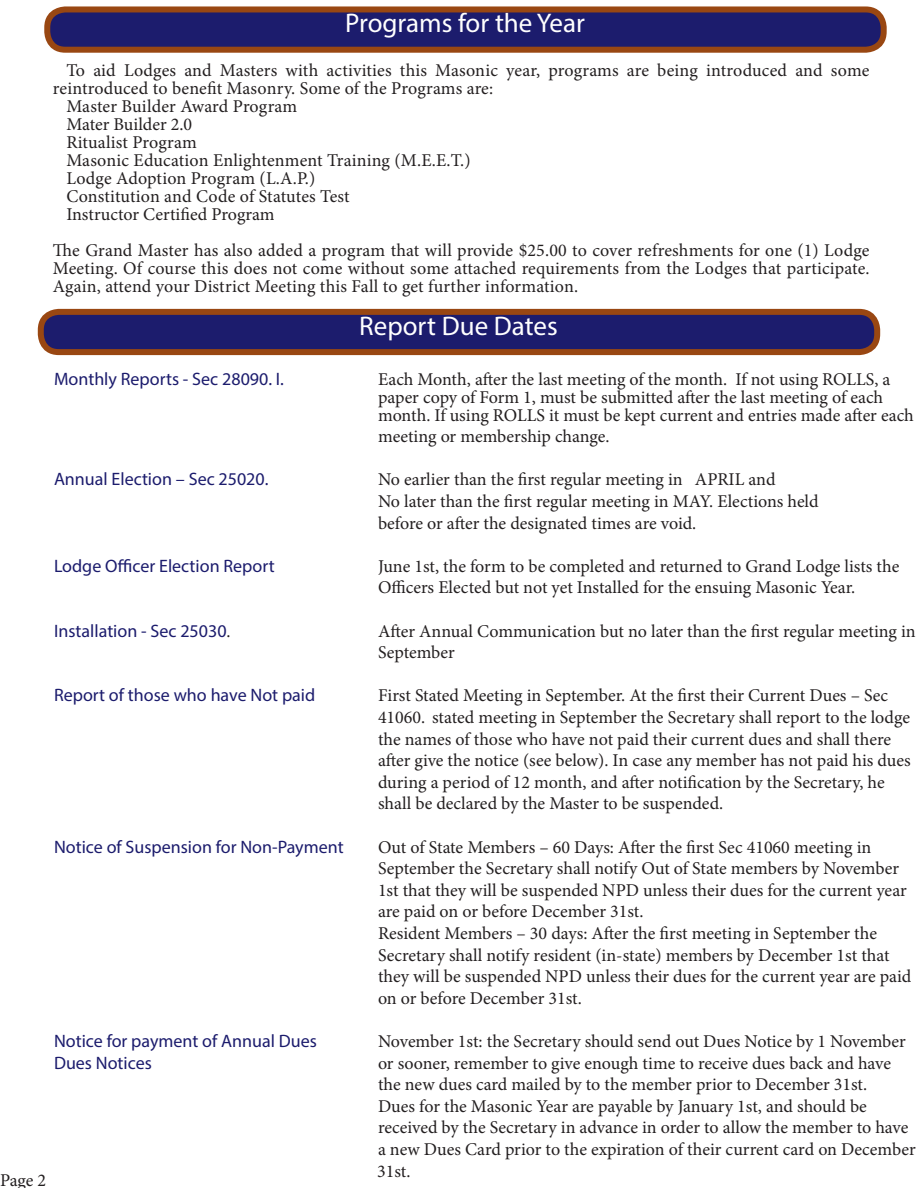
<style>
.page{position:relative;width:918px;height:1188px;background:#fff}
.page>*{position:absolute;margin:0;border:0;box-sizing:border-box;transform-origin:0 0}
.t1{font:27px "Myriad Pro";color:#fff}
.t2{font:18px/21.6px "Minion Pro";color:#231f20}
.t3{font:18px "Myriad Pro";color:#1c1c6d}
.s1{font-family:"Minion Pro";color:#231f20}
</style>
<div class="page">
<div style="left:47px;top:9px;width:837px;height:41px;background:#1c1c6d;border-radius:18px"></div>
<div style="left:44px;top:6px;width:843px;height:47px;border:6px solid #994712;border-radius:18px"></div>
<div style="left:41px;top:312px;width:836px;height:40px;background:#1c1c6d;border-radius:18px"></div>
<div style="left:38px;top:309px;width:842px;height:46px;border:6px solid #994712;border-radius:18px"></div>
<h1 class="t1" style="left:345px;top:6px;width:241px">Programs for the Year</h1>
<p class="t2" style="left:66px;top:60px;width:805px">To aid Lodges and Masters with activities this Masonic year, programs are being introduced and some</p>
<p class="t2" style="left:53px;top:78px;width:442px">reintroduced to benefit Masonry. Some of the Programs are:</p>
<p class="t2" style="left:66px;top:96px;width:232px">Master Builder Award Program</p>
<p class="t2" style="left:66px;top:114px;width:127px">Mater Builder 2.0</p>
<p class="t2" style="left:66px;top:132px;width:132px">Ritualist Program</p>
<p class="t2" style="left:66px;top:150px;width:406px">Masonic Education Enlightenment Training (M.E.E.T.)</p>
<p class="t2" style="left:66px;top:168px;width:250px">Lodge Adoption Program (L.A.P.)</p>
<p class="t2" style="left:66px;top:186px;width:285px">Constitution and Code of Statutes Test</p>
<p class="t2" style="left:66px;top:204px;width:210px">Instructor Certified Program</p>
<p class="t2" style="left:53px;top:242px;width:818px;line-height:18px;text-align:justify">The Grand Master has also added a program that will provide $25.00 to cover refreshments for one (1) Lodge Meeting. Of course this does not come without some attached requirements from the Lodges that participate.<br>Again, attend your District Meeting this Fall to get further information.</p>
<h1 class="t1" style="left:359px;top:309px;width:200px">Report Due Dates</h1>
<p class="t2" style="left:0;top:1170px;width:48px">Page 2</p>
<p class="t3" style="left:54px;top:367px;width:231px">Monthly Reports - Sec 28090. I.</p>
<p class="t2" style="left:378px;top:370px;width:537px;line-height:18px">Each Month, after the last meeting of the month. If not using ROLLS, a paper copy of Form 1, must be submitted after the last meeting of each month. If using ROLLS it must be kept current and entries made after each</p>
<p class="t2" style="left:378px;top:426px;width:233px">meeting or membership change.</p>
<p class="t3" style="left:54px;top:468px;width:216px">Annual Election – Sec 25020.</p>
<p class="t2" style="left:378px;top:469px;width:442px">No earlier than the first regular meeting in APRIL and<br>No later than the first regular meeting in MAY. Elections held before or after the designated times are void.</p>
<p class="t3" style="left:54px;top:555px;width:222px">Lodge Officer Election Report</p>
<p class="t2" style="left:378px;top:555px;width:523px">June 1st, the form to be completed and returned to Grand Lodge lists the<br>Officers Elected but not yet Installed for the ensuing Masonic Year.</p>
<p class="t3" style="left:54px;top:619px;width:178px">Installation - Sec 25030<span class="s1">.</span></p>
<p class="t2" style="left:378px;top:620px;width:539px">After Annual Communication but no later than the first regular meeting in<br>September</p>
<p class="t3" style="left:54px;top:684px;width:263px">Report of those who have Not paid</p>
<p class="t2" style="left:378px;top:685px;width:534px">First Stated Meeting in September. At the first their Current Dues – Sec 41060. stated meeting in September the Secretary shall report to the lodge the names of those who have not paid their current dues and shall there after give the notice (see below). In case any member has not paid his dues during a period of 12 month, and after notification by the Secretary, he shall be declared by the Master to be suspended.</p>
<p class="t3" style="left:54px;top:835px;width:291px">Notice of Suspension for Non-Payment</p>
<p class="t2" style="left:378px;top:836px;width:535px">Out of State Members – 60 Days: After the first Sec 41060 meeting in September the Secretary shall notify Out of State members by November 1st that they will be suspended NPD unless their dues for the current year are paid on or before December 31st.<br>Resident Members – 30 days: After the first meeting in September the Secretary shall notify resident (in-state) members by December 1st that they will be suspended NPD unless their dues for the current year are paid on or before December 31st.</p>
<p class="t3" style="left:54px;top:1030px;width:264px">Notice for payment of Annual Dues</p>
<p class="t2" style="left:378px;top:1031px;width:529px">November 1st: the Secretary should send out Dues Notice by 1 November</p>
<p class="t3" style="left:54px;top:1051px;width:99px">Dues Notices</p>
<p class="t2" style="left:377px;top:1052px;width:540px">or sooner, remember to give enough time to receive dues back and have the new dues card mailed by to the member prior to December 31st.<br>Dues for the Masonic Year are payable by January 1st, and should be received by the Secretary in advance in order to allow the member to have a new Dues Card prior to the expiration of their current card on December 31st.</p>
</div>
